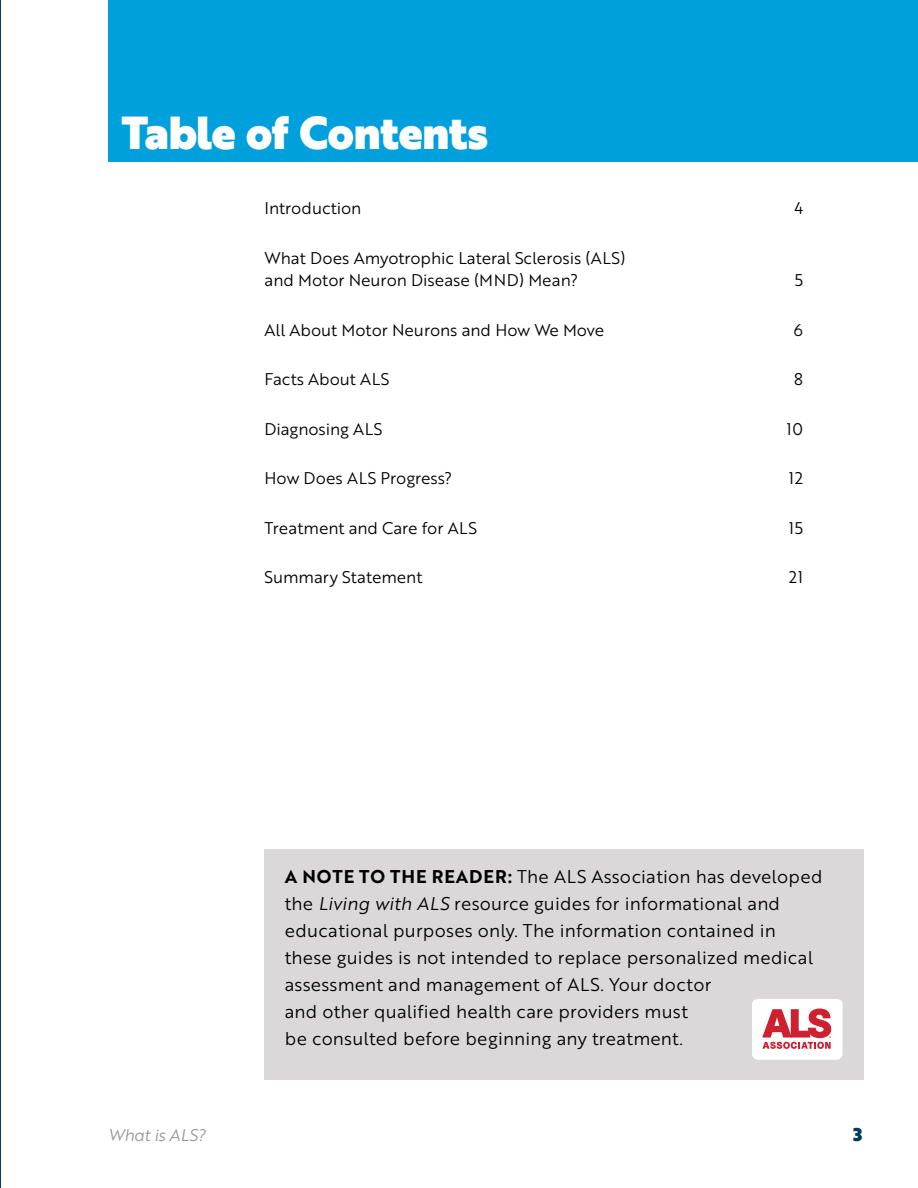
<style>
.page{position:relative;width:918px;height:1188px;background:#fff}
.page>*{position:absolute;margin:0;border:0;box-sizing:border-box;transform-origin:0 0}
.t1{font:45px "Brother 1816 Black";letter-spacing:-.01em;color:#fff}
.t2{font:18px/27px "Brother 1816 Book";letter-spacing:.01em;color:#000}
.t3{font:18px "Brother 1816 Black";color:#003c5b}
.t4{font:16.5px/22.5px "Brother 1816 Book";letter-spacing:-.005em;color:#000}
.t5{font:16.5px "Brother 1816 Book Italic";letter-spacing:-.01em;color:#97989a}
.s1{font-family:"Brother 1816 Bold"}
.s2{font-family:"Brother 1816 Book Italic"}
</style>
<div class="page">
<hr style="left:0;top:0;width:1px;height:1188px;background:#003c5b">
<div style="left:108px;top:0;width:810px;height:162px;background:#00a0dd"></div>
<div style="left:265px;top:850px;width:599px;height:230px;background:#dad8d8"></div>
<div style="left:752px;top:999px;width:91px;height:61px;background:#fff;border-radius:6px"></div>
<svg style="left:762px;top:1009px;width:69px;height:40px"></svg>
<h1 class="t1" style="left:122px;top:97px;width:368px">Table of Contents</h1>
<p class="t4" style="left:265px;top:197px;width:98px">Introduction</p>
<p class="t4" style="left:794px;top:197px;width:11px">4</p>
<p class="t4" style="left:265px;top:246px;width:362px">What Does Amyotrophic Lateral Sclerosis (ALS) and Motor Neuron Disease (MND) Mean?</p>
<p class="t4" style="left:795px;top:269px;width:10px">5</p>
<p class="t4" style="left:265px;top:318px;width:341px">All About Motor Neurons and How We Move</p>
<p class="t4" style="left:794px;top:318px;width:11px">6</p>
<p class="t4" style="left:265px;top:368px;width:126px">Facts About ALS</p>
<p class="t4" style="left:794px;top:368px;width:10px">8</p>
<p class="t4" style="left:265px;top:417px;width:119px">Diagnosing ALS</p>
<p class="t4" style="left:787px;top:417px;width:18px">10</p>
<p class="t4" style="left:265px;top:467px;width:189px">How Does ALS Progress?</p>
<p class="t4" style="left:789px;top:467px;width:16px">12</p>
<p class="t4" style="left:265px;top:516px;width:214px">Treatment and Care for ALS</p>
<p class="t4" style="left:789px;top:516px;width:16px">15</p>
<p class="t4" style="left:265px;top:566px;width:159px">Summary Statement</p>
<p class="t4" style="left:789px;top:566px;width:16px">21</p>
<p class="t2" style="left:285px;top:862px;width:539px"><span class="s1">A NOTE TO THE READER:</span> The ALS Association has developed the <span class="s2">Living with ALS</span> resource guides for informational and educational purposes only. The information contained in these guides is not intended to replace personalized medical assessment and management of ALS. Your doctor<br>and other qualified health care providers must<br>be consulted before beginning any treatment.</p>
<p class="t5" style="left:108px;top:1123px;width:99px">What is ALS?</p>
<p class="t3" style="left:853px;top:1121px;width:11px">3</p>
</div>
